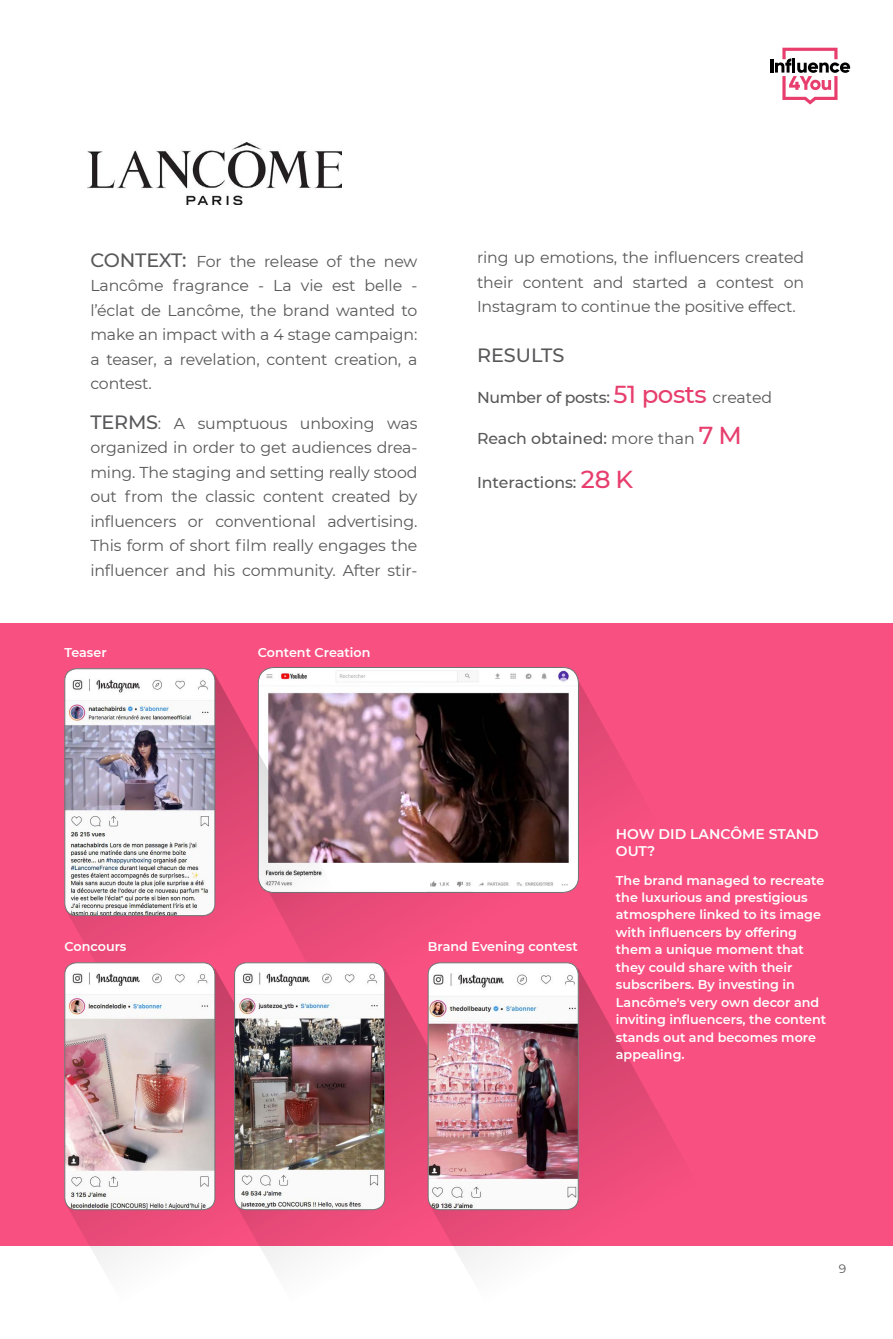
<style>
.page{position:relative;width:893px;height:1339px;background:#fff}
.page>*{position:absolute;margin:0;border:0;box-sizing:border-box;transform-origin:0 0}
.t1{font:500 19.25px "Montserrat";color:#58585a}
.t2{font:15.75px/24.5px "Montserrat";letter-spacing:-.01em;color:#58585a;text-align:justify}
.t3{font:500 15.75px "Montserrat";color:#58585a}
.t4{font:500 15.75px "Montserrat";letter-spacing:-.02em;color:#58585a}
.t5{font:600 14px/17.5px "Montserrat";color:#fff}
.t6{font:600 12.78px/17.5px "Montserrat";color:#fff}
.t7{font:12.25px "Montserrat";color:#58585a}
.s1{font-weight:500;font-size:19.25px}
.s2{font-size:24.5px;color:#e73e6d}
.s3{font-weight:400}
</style>
<div class="page">
<hr style="left:770px;top:59px;width:3px;height:14px;background:#000">
<svg style="left:775px;top:48px;width:75px;height:57px"></svg>
<img style="left:88px;top:142px;width:253px;height:62px">
<div style="left:0;top:623px;width:892px;height:622px;background:#f85081"></div>
<svg style="left:335px;top:678px;width:298px;height:275px"></svg>
<img style="left:260px;top:667px;width:318px;height:225px">
<div style="left:258px;top:667px;width:320px;height:226px;border:1px solid #707172;border-radius:15px"></div>
<svg style="left:69px;top:674px;width:266px;height:288px"></svg>
<img style="left:66px;top:669px;width:149px;height:246px">
<div style="left:64px;top:668px;width:151px;height:248px;border:1px solid #707172;border-radius:12px"></div>
<svg style="left:65px;top:969px;width:170px;height:296px"></svg>
<img style="left:65px;top:963px;width:150px;height:246px">
<div style="left:64px;top:962px;width:151px;height:248px;border:1px solid #707172;border-radius:12px"></div>
<svg style="left:235px;top:968px;width:194px;height:297px"></svg>
<img style="left:234px;top:963px;width:150px;height:246px">
<div style="left:234px;top:962px;width:151px;height:248px;border:1px solid #707172;border-radius:12px"></div>
<svg style="left:429px;top:968px;width:269px;height:297px"></svg>
<img style="left:428px;top:963px;width:150px;height:246px">
<div style="left:428px;top:962px;width:150px;height:248px;border:1px solid #707172;border-radius:12px"></div>
<p class="t2" style="left:90px;top:248px;width:328px"><span class="s1">CONTEXT:</span> For the release of the new Lancôme fragrance - La vie est belle - l’éclat de Lancôme, the brand wanted to make an impact with a 4 stage campaign: a teaser, a revelation, content creation, a contest.</p>
<p class="t2" style="left:90px;top:410px;width:328px"><span class="s1">TERMS</span>: A sumptuous unboxing was organized in order to get audiences drea&shy;ming. The staging and setting really stood out from the classic content created by influencers or conventional advertising.<br>This form of short film really engages the influencer and his community. After stir-</p>
<p class="t6" style="left:64px;top:643px;width:44px">Teaser</p>
<p class="t6" style="left:258px;top:643px;width:114px">Content Creation</p>
<p class="t2" style="left:477px;top:245px;width:328px">ring up emotions, the influencers created their content and started a contest on Instagram to continue the positive effect.</p>
<p class="t1" style="left:477px;top:341px;width:89px">RESULTS</p>
<p class="t4" style="left:477px;top:386px;width:297px">Number of posts: <span class="s2">51 posts</span> <span class="s3">created</span></p>
<p class="t3" style="left:477px;top:427px;width:266px">Reach obtained: <span class="s3">more than</span> <span class="s2">7 M</span></p>
<p class="t3" style="left:477px;top:472px;width:157px">Interactions: <span class="s2">28 K</span></p>
<p class="t6" style="left:64px;top:937px;width:63px">Concours</p>
<p class="t6" style="left:428px;top:937px;width:151px">Brand Evening contest</p>
<p class="t5" style="left:616px;top:824px;width:204px">HOW DID LANCÔME STAND<br>OUT?</p>
<p class="t6" style="left:616px;top:870px;width:212px">The brand managed to recreate the luxurious and prestigious atmosphere linked to its image with influencers by offering them a unique moment that they could share with their subscribers. By investing in<br>Lancôme's very own decor and inviting influencers, the content stands out and becomes more appealing.</p>
<p class="t7" style="left:838px;top:1260px;width:9px">9</p>
</div>
